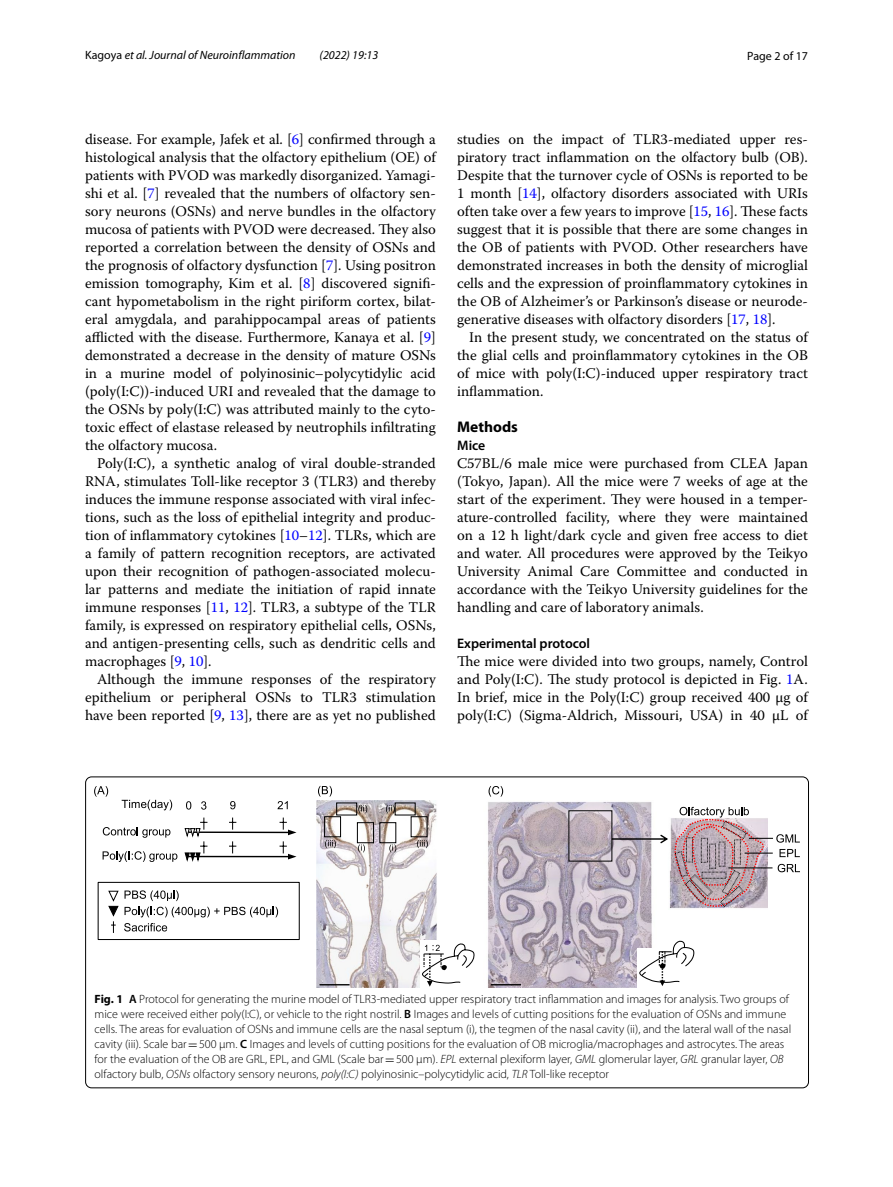
<style>
.page{position:relative;width:893px;height:1187px;background:#fff}
.page>*{position:absolute;margin:0;border:0;box-sizing:border-box;transform-origin:0 0}
.t1{font:700 15.45px "Myriad Pro";color:#000}
.t2{font:14.7px/18px "Warnock Pro";color:#000;text-align:justify}
.t3{font:600 13.8px "Myriad Pro";color:#000}
.t4{font:300 12px/15px "Myriad Pro";color:#000}
.t5{font:italic 12px "Myriad Pro";color:#000}
.t6{font:12px "Myriad Pro";color:#000}
.s1{font-style:normal}
.s2{color:#00f}
.s3{font-weight:700}
.s4{font-weight:600}
.s5{font-family:"MTSY";font-weight:400}
.s6{font-style:italic}
</style>
<div class="page">
<img style="left:317px;top:800px;width:426px;height:187px">
<hr style="left:319px;top:984px;width:31px;height:1px;background:#000">
<div style="left:637px;top:948px;width:52px;height:39px;background:#fff"></div>
<svg style="left:639px;top:939px;width:57px;height:47px"></svg>
<div style="left:98px;top:881px;width:202px;height:58px;border:1px solid #000"></div>
<svg style="left:108px;top:890px;width:170px;height:43px"></svg>
<svg style="left:94px;top:786px;width:14px;height:10px"></svg>
<svg style="left:318px;top:785px;width:14px;height:11px"></svg>
<div style="left:420px;top:940px;width:60px;height:47px;background:#fff"></div>
<svg style="left:422px;top:943px;width:53px;height:43px"></svg>
<svg style="left:489px;top:786px;width:14px;height:10px"></svg>
<svg style="left:324px;top:802px;width:104px;height:50px"></svg>
<svg style="left:612px;top:834px;width:56px;height:9px"></svg>
<svg style="left:103px;top:827px;width:67px;height:10px"></svg>
<svg style="left:103px;top:851px;width:74px;height:10px"></svg>
<svg style="left:122px;top:799px;width:50px;height:11px"></svg>
<svg style="left:186px;top:801px;width:5px;height:8px"></svg>
<svg style="left:201px;top:801px;width:5px;height:8px"></svg>
<svg style="left:230px;top:801px;width:5px;height:8px"></svg>
<hr style="left:491px;top:984px;width:30px;height:1px;background:#000">
<svg style="left:674px;top:806px;width:126px;height:102px"></svg>
<svg style="left:184px;top:817px;width:112px;height:45px"></svg>
<svg style="left:277px;top:801px;width:11px;height:8px"></svg>
<p class="t5" style="left:85px;top:48px;width:212px"><span class="s1">Kagoya</span> et al. Journal of Neuroinflammation</p>
<p class="t5" style="left:320px;top:48px;width:60px">(2022) 19:13</p>
<p class="t6" style="left:747px;top:48px;width:62px">Page 2 of 17</p>
<p class="t2" style="left:85px;top:130px;width:352px">disease. For example, Jafek et al. [<span class="s2">6</span>] confirmed through a histological analysis that the olfactory epithelium (OE) of patients with PVOD was markedly disorganized. Yamagi&shy;shi et al. [<span class="s2">7</span>] revealed that the numbers of olfactory sen&shy;sory neurons (OSNs) and nerve bundles in the olfactory mucosa of patients with PVOD were decreased. They also reported a correlation between the density of OSNs and the prognosis of olfactory dysfunction [<span class="s2">7</span>]. Using positron emission tomography, Kim et al. [<span class="s2">8</span>] discovered signifi&shy;cant hypometabolism in the right piriform cortex, bilat&shy;eral amygdala, and parahippocampal areas of patients afflicted with the disease. Furthermore, Kanaya et al. [<span class="s2">9</span>] demonstrated a decrease in the density of mature OSNs in a murine model of polyinosinic–polycytidylic acid (poly(I:C))-induced URI and revealed that the damage to the OSNs by poly(I:C) was attributed mainly to the cyto&shy;toxic effect of elastase released by neutrophils infiltrating the olfactory mucosa.</p>
<p class="t2" style="left:85px;top:454px;width:352px;text-indent:12px">Poly(I:C), a synthetic analog of viral double-stranded RNA, stimulates Toll-like receptor 3 (TLR3) and thereby induces the immune response associated with viral infec&shy;tions, such as the loss of epithelial integrity and produc&shy;tion of inflammatory cytokines [<span class="s2">10</span>–<span class="s2">12</span>]. TLRs, which are a family of pattern recognition receptors, are activated upon their recognition of pathogen-associated molecu&shy;lar patterns and mediate the initiation of rapid innate immune responses [<span class="s2">11</span>, <span class="s2">12</span>]. TLR3, a subtype of the TLR family, is expressed on respiratory epithelial cells, OSNs, and antigen-presenting cells, such as dendritic cells and macrophages [<span class="s2">9</span>, <span class="s2">10</span>].</p>
<p class="t2" style="left:85px;top:670px;width:352px;text-indent:12px">Although the immune responses of the respiratory epithelium or peripheral OSNs to TLR3 stimulation have been reported [<span class="s2">9</span>, <span class="s2">13</span>], there are as yet no published</p>
<p class="t2" style="left:457px;top:130px;width:352px">studies on the impact of TLR3-mediated upper res&shy;piratory tract inflammation on the olfactory bulb (OB).<br>Despite that the turnover cycle of OSNs is reported to be 1 month [<span class="s2">14</span>], olfactory disorders associated with URIs often take over a few years to improve [<span class="s2">15</span>, <span class="s2">16</span>]. These facts suggest that it is possible that there are some changes in the OB of patients with PVOD. Other researchers have demonstrated increases in both the density of microglial cells and the expression of proinflammatory cytokines in the OB of Alzheimer’s or Parkinson’s disease or neurode&shy;generative diseases with olfactory disorders [<span class="s2">17</span>, <span class="s2">18</span>].</p>
<p class="t2" style="left:457px;top:328px;width:352px;text-indent:12px">In the present study, we concentrated on the status of the glial cells and proinflammatory cytokines in the OB of mice with poly(I:C)-induced upper respiratory tract inflammation.</p>
<p class="t1" style="left:457px;top:416px;width:62px">Methods</p>
<p class="t3" style="left:457px;top:436px;width:30px">Mice</p>
<p class="t2" style="left:457px;top:454px;width:352px">C57BL/6 male mice were purchased from CLEA Japan (Tokyo, Japan). All the mice were 7 weeks of age at the start of the experiment. They were housed in a temper&shy;ature-controlled facility, where they were maintained on a 12 h light/dark cycle and given free access to diet and water. All procedures were approved by the Teikyo University Animal Care Committee and conducted in accordance with the Teikyo University guidelines for the handling and care of laboratory animals.</p>
<p class="t3" style="left:457px;top:634px;width:135px">Experimental protocol</p>
<p class="t2" style="left:457px;top:652px;width:352px">The mice were divided into two groups, namely, Control and Poly(I:C). The study protocol is depicted in Fig. <span class="s2">1</span>A.<br>In brief, mice in the Poly(I:C) group received 400 µg of poly(I:C) (Sigma-Aldrich, Missouri, USA) in 40 μL of</p>
<p class="t4" style="left:95px;top:991px;width:698px"><span class="s3">Fig. 1</span> <span class="s4">A</span> Protocol for generating the murine model of TLR3-mediated upper respiratory tract inflammation and images for analysis. Two groups of mice were received either poly(I:C), or vehicle to the right nostril. <span class="s4">B</span> Images and levels of cutting positions for the evaluation of OSNs and immune cells. The areas for evaluation of OSNs and immune cells are the nasal septum (i), the tegmen of the nasal cavity (ii), and the lateral wall of the nasal cavity (iii). Scale bar<span class="s5">=</span>500 μm. <span class="s4">C</span> Images and levels of cutting positions for the evaluation of OB microglia/macrophages and astrocytes. The areas for the evaluation of the OB are GRL, EPL, and GML (Scale bar<span class="s5">=</span>500 μm). <span class="s6">EPL</span> external plexiform layer, <span class="s6">GML</span> glomerular layer, <span class="s6">GRL</span> granular layer, <span class="s6">OB </span>olfactory bulb, <span class="s6">OSNs</span> olfactory sensory neurons, <span class="s6">poly(I:C)</span> polyinosinic–polycytidylic acid, <span class="s6">TLR</span> Toll-like receptor</p>
</div>
